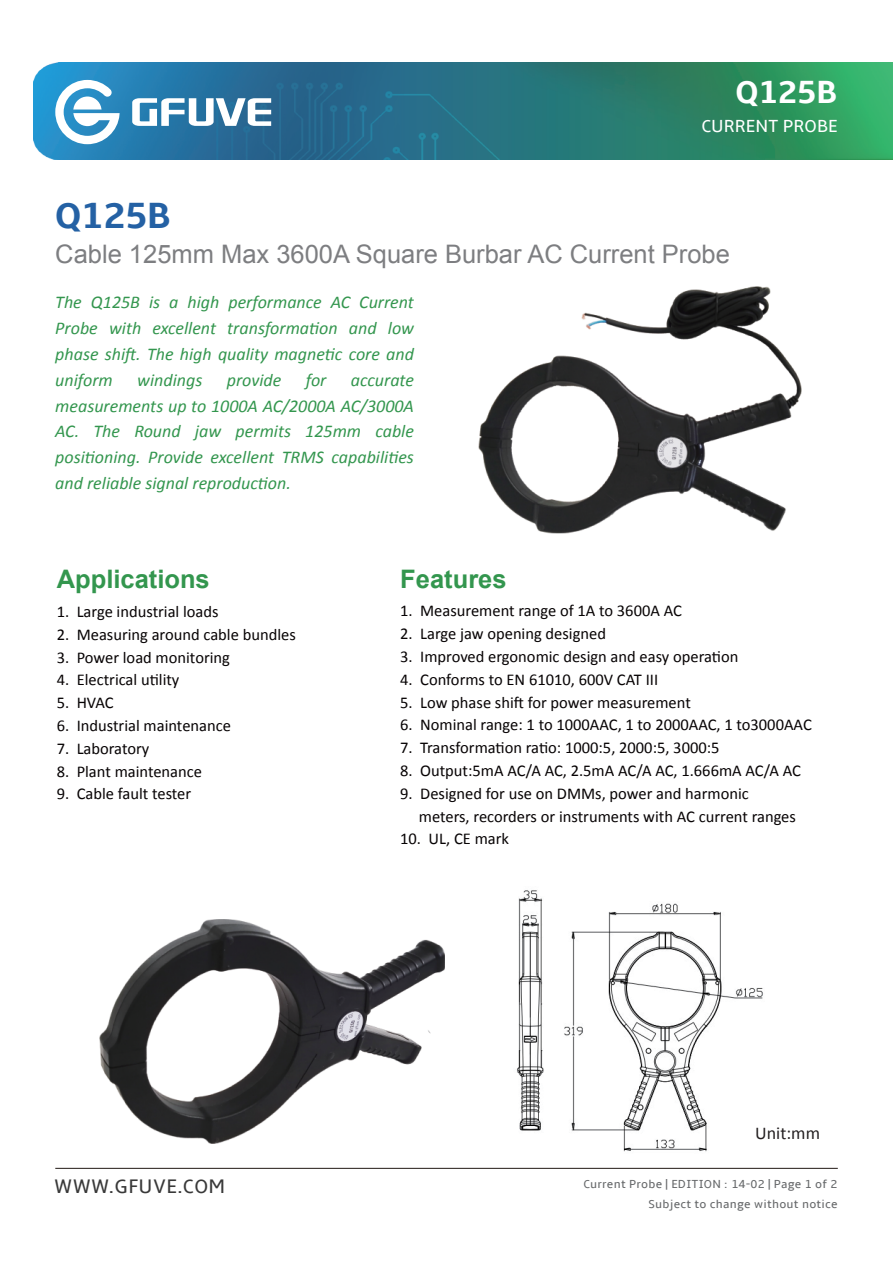
<style>
.page{position:relative;width:893px;height:1263px;background:#fff}
.page>*{position:absolute;margin:0;border:0;box-sizing:border-box;transform-origin:0 0}
.t1{font:700 37.5px "Amble";color:#2461a4}
.t2{font:700 33px "Amble";color:#fff}
.t3{font:25.5px "Arial";color:#7d7e81}
.t4{font:700 25.5px "Arial";color:#33964e}
.t5{font:20.1px "Amble";letter-spacing:.02em;color:#393939}
.t6{font:italic 18px/25.8px "Calibri";color:#33964e;text-align:justify}
.t7{font:18px "Amble";color:#fff}
.t8{font:18px "Calibri";color:#231f20}
.t9{font:16.5px/22.8px "Calibri";color:#070304}
.t10{font:12px/19.8px "Amble";letter-spacing:.02em;color:#67696b;text-align:right}
</style>
<div class="page">
<img style="left:33px;top:63px;width:860px;height:97px">
<svg style="left:55px;top:80px;width:65px;height:64px"></svg>
<svg style="left:132px;top:98px;width:139px;height:28px"></svg>
<hr style="left:55px;top:1168px;width:783px;height:1px;background:#211814">
<img style="left:517px;top:890px;width:246px;height:262px">
<img style="left:478px;top:287px;width:324px;height:246px">
<img style="left:99px;top:920px;width:345px;height:224px">
<h2 class="t2" style="left:736px;top:73px;width:104px">Q125B</h2>
<p class="t7" style="left:701px;top:116px;width:138px">CURRENT PROBE</p>
<h1 class="t1" style="left:55px;top:194px;width:117px">Q125B</h1>
<h3 class="t3" style="left:55px;top:237px;width:676px">Cable 125mm Max 3600A Square Burbar AC Current Probe</h3>
<p class="t6" style="left:55px;top:289px;width:360px">The Q125B is a high performance AC Current Probe with excellent transformation and low phase shift. The high quality magnetic core and uniform</p>
<p class="t6" style="left:137px;top:366px;width:67px">windings</p>
<p class="t6" style="left:227px;top:366px;width:56px">provide</p>
<p class="t6" style="left:306px;top:366px;width:22px">for</p>
<p class="t6" style="left:55px;top:366px;width:360px;text-indent:296px">accurate measurements up to 1000A AC/2000A AC/3000A AC. The Round jaw permits 125mm cable positioning. Provide excellent TRMS capabilities and reliable signal reproduction.</p>
<h3 class="t4" style="left:57px;top:562px;width:155px">Applications</h3>
<p class="t9" style="left:57px;top:600px;width:163px">1. Large industrial loads</p>
<p class="t9" style="left:57px;top:623px;width:241px">2. Measuring around cable bundles</p>
<p class="t9" style="left:57px;top:646px;width:175px">3. Power load monitoring</p>
<p class="t9" style="left:57px;top:669px;width:124px">4. Electrical utility</p>
<p class="t9" style="left:57px;top:691px;width:59px">5. HVAC</p>
<p class="t9" style="left:57px;top:714px;width:176px">6. Industrial maintenance</p>
<p class="t9" style="left:57px;top:737px;width:94px">7. Laboratory</p>
<p class="t9" style="left:57px;top:760px;width:147px">8. Plant maintenance</p>
<p class="t9" style="left:57px;top:783px;width:136px">9. Cable fault tester</p>
<h3 class="t4" style="left:400px;top:561px;width:108px">Features</h3>
<p class="t9" style="left:400px;top:599px;width:283px">1. Measurement range of 1A to 3600A AC</p>
<p class="t9" style="left:400px;top:622px;width:207px">2. Large jaw opening designed</p>
<p class="t9" style="left:400px;top:645px;width:340px">3. Improved ergonomic design and easy operation</p>
<p class="t9" style="left:400px;top:668px;width:259px">4. Conforms to EN 61010, 600V CAT III</p>
<p class="t9" style="left:400px;top:691px;width:292px">5. Low phase shift for power measurement</p>
<p class="t9" style="left:400px;top:713px;width:413px">6. Nominal range: 1 to 1000AAC, 1 to 2000AAC, 1 to3000AAC</p>
<p class="t9" style="left:400px;top:736px;width:321px">7. Transformation ratio: 1000:5, 2000:5, 3000:5</p>
<p class="t9" style="left:400px;top:759px;width:402px">8. Output:5mA AC/A AC, 2.5mA AC/A AC, 1.666mA AC/A AC</p>
<p class="t9" style="left:419px;top:782px;width:379px;text-indent:-19px">9. Designed for use on DMMs, power and harmonic meters, recorders or instruments with AC current ranges</p>
<p class="t9" style="left:400px;top:828px;width:110px">10. UL, CE mark</p>
<p class="t8" style="left:755px;top:1122px;width:66px">Unit:mm</p>
<p class="t5" style="left:54px;top:1174px;width:173px">WWW.GFUVE.COM</p>
<p class="t10" style="left:583px;top:1174px;width:256px">Current Probe | EDITION : 14-02 | Page 1 of 2<br>Subject to change without notice</p>
</div>
